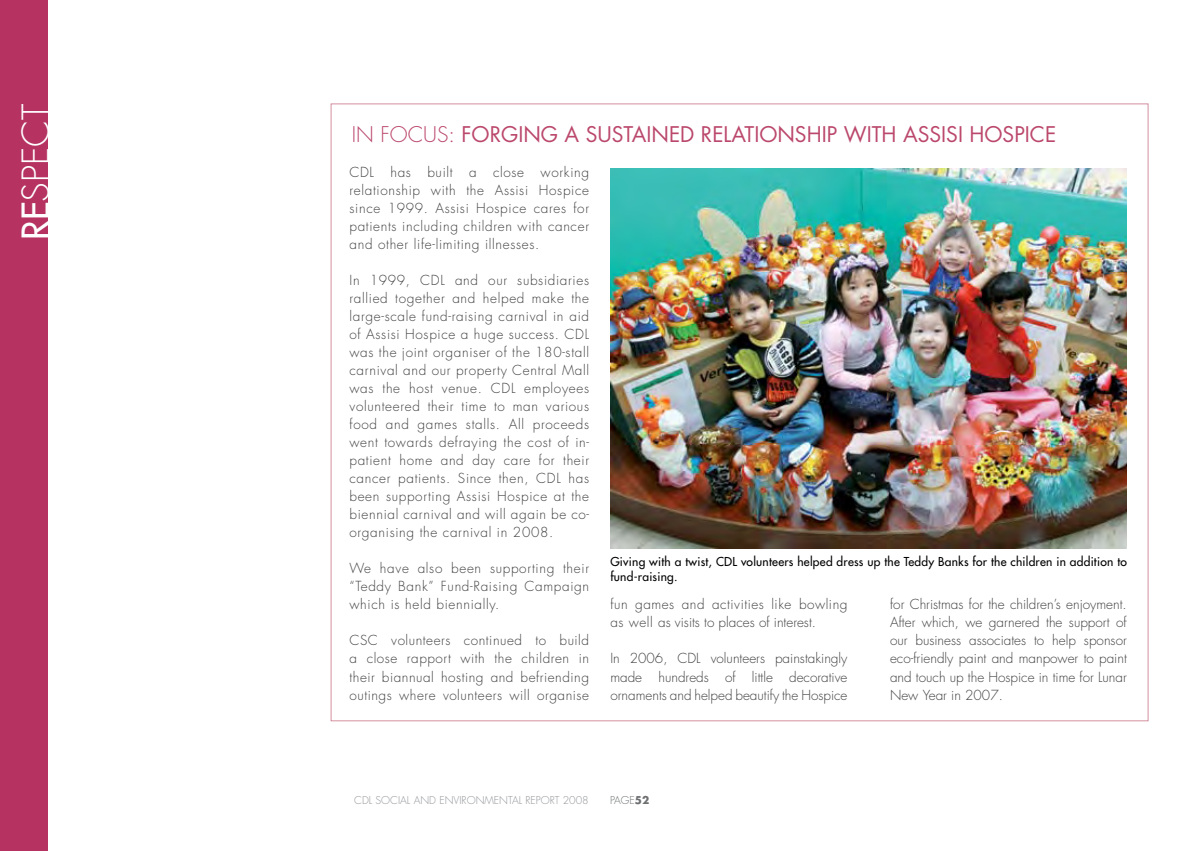
<style>
.page{position:relative;width:1191px;height:851px;background:#fff}
.page>*{position:absolute;margin:0;border:0;box-sizing:border-box;transform-origin:0 0}
.t1{font:300 36px "Futura Std";color:#fff}
.t2{font:21px "Futura Std";color:#bb486c}
.t3{font:300 21px "Futura Std";color:#bb486c}
.t4{font:300 13.5px/18px "Futura Std";letter-spacing:.04em;color:#414142;text-align:justify}
.t5{font:500 12px/14.4px "Futura Std";letter-spacing:.02em;color:#000}
.t6{font:300 10.5px "Futura Std";color:#939598}
.t7{font:300 10.5px "Futura Std";color:#6d6f71}
.s1{font-weight:500}
.s2{font-weight:300}
.s3{font-weight:700}
</style>
<div class="page">
<div style="left:0;top:0;width:48px;height:850px;background:#b53261"></div>
<img style="left:610px;top:168px;width:516px;height:380px">
<h1 class="t1" style="left:14px;top:240px;width:137px;rotate:-90deg"><span class="s1">RE</span>SPECT</h1>
<h2 class="t3" style="left:352px;top:121px;width:43px">In Focus</h2>
<h2 class="t2" style="left:448px;top:121px;width:28px"><span class="s2">:</span> FORGING</h2>
<h2 class="t2" style="left:564px;top:121px;width:71px">ASUSTAIN</h2>
<h2 class="t2" style="left:669px;top:121px;width:67px">ED RELATION</h2>
<h2 class="t2" style="left:795px;top:121px;width:23px">SHIP</h2>
<h2 class="t2" style="left:843px;top:121px;width:14px">WITH</h2>
<h2 class="t2" style="left:903px;top:121px;width:155px">ASSISI HOSPICE</h2>
<p class="t4" style="left:349px;top:164px;width:241px">CDL has built a close working relationship with the Assisi Hospice since 1999. Assisi Hospice cares for patients including children with cancer and other life-limiting illnesses.</p>
<p class="t4" style="left:349px;top:272px;width:241px">In 1999, CDL and our subsidiaries rallied together and helped make the large-scale fund-raising carnival in aid of Assisi Hospice a huge success. CDL was the joint organiser of the 180-stall carnival and our property Central Mall was the host venue. CDL employees volunteered their time to man various food and games stalls. All proceeds went towards defraying the cost of in&shy;patient home and day care for their cancer patients. Since then, CDL has been supporting Assisi Hospice at the biennial carnival and will again be co&shy;organising the carnival in 2008.</p>
<p class="t4" style="left:349px;top:560px;width:241px">We have also been supporting their “Teddy Bank” Fund-Raising Campaign which is held biennially.</p>
<p class="t4" style="left:349px;top:632px;width:241px">CSC volunteers continued to build a close rapport with the children in their biannual hosting and befriending outings where volunteers will organise</p>
<p class="t5" style="left:610px;top:554px;width:518px">Giving with a twist, CDL volunteers helped dress up the Teddy Banks for the children in addition to fund-raising.</p>
<p class="t4" style="left:890px;top:596px;width:238px">for Christmas for the children’s enjoyment.<br>After which, we garnered the support of our business associates to help sponsor eco-friendly paint and manpower to paint and touch up the Hospice in time for Lunar New Year in 2007.</p>
<p class="t4" style="left:610px;top:596px;width:239px">fun games and activities like bowling as well as visits to places of interest.</p>
<p class="t4" style="left:610px;top:650px;width:239px">In 2006, CDL volunteers painstakingly made hundreds of little decorative ornaments and helped beautify the Hospice</p>
<p class="t6" style="left:354px;top:794px;width:236px">CDL SOCIAL AND ENVIRONMENTAL REPORT 2008</p>
<p class="t7" style="left:610px;top:794px;width:33px">PAGE<span class="s3">52</span></p>
</div>
